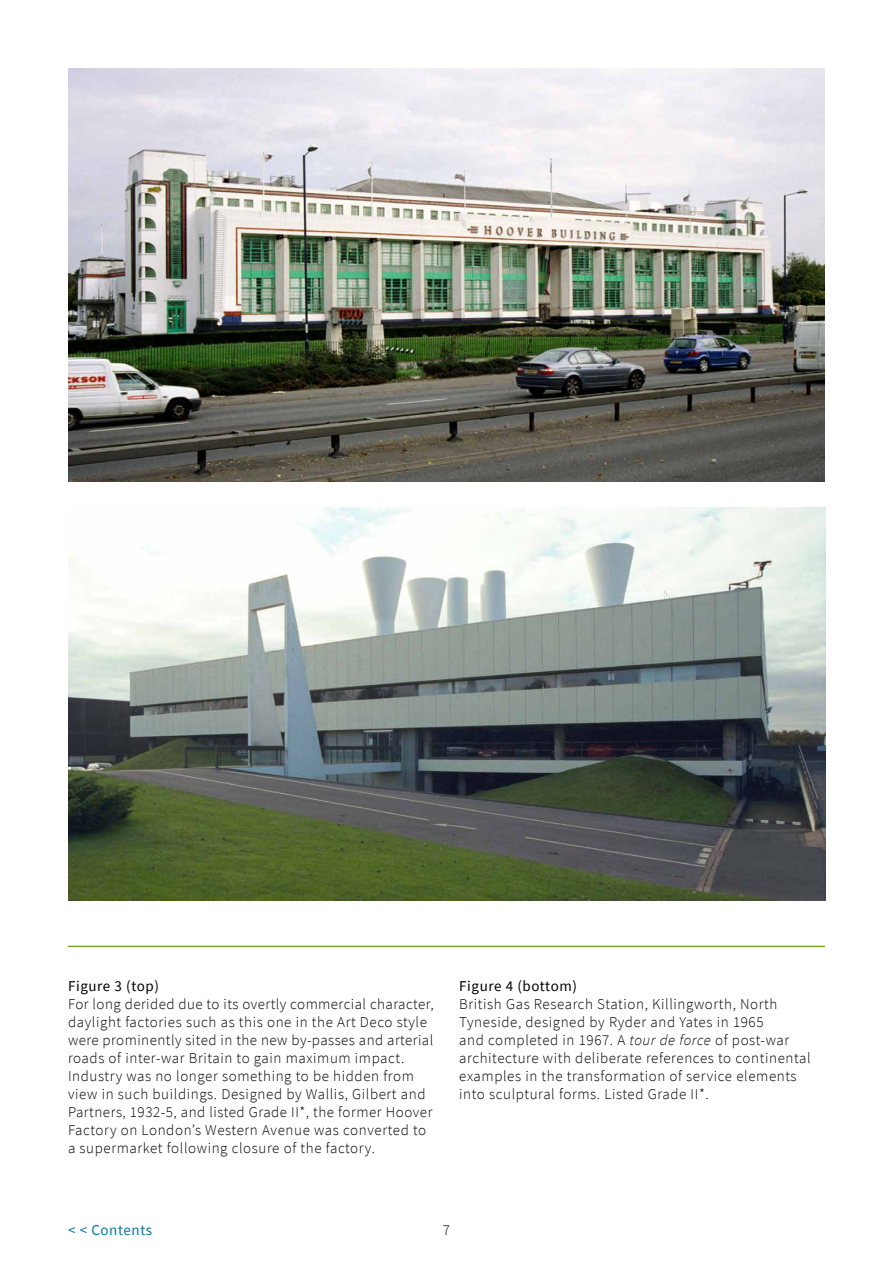
<style>
.page{position:relative;width:893px;height:1263px;background:#fff}
.page>*{position:absolute;margin:0;border:0;box-sizing:border-box;transform-origin:0 0}
.IMAGE_text{font:300 15px/18px "Source Sans Pro";letter-spacing:.04em;color:#000}
.IMAGE_heading{font:15px "Source Sans Pro";letter-spacing:.04em;color:#000}
.t1{font:15px "Source Sans Pro";letter-spacing:.04em;color:#0075a7}
.s1{font-style:italic}
</style>
<div class="page">
<hr style="left:68px;top:946px;width:757px;height:1px;background:#79a629">
<img style="left:68px;top:68px;width:757px;height:414px">
<img style="left:68px;top:507px;width:757px;height:394px">
<p class="IMAGE_heading" style="left:68px;top:976px;width:92px">Figure 3 (top)</p>
<p class="IMAGE_text" style="left:68px;top:995px;width:367px">For long derided due to its overtly commercial character, daylight factories such as this one in the Art Deco style were prominently sited in the new by-passes and arterial roads of inter-war Britain to gain maximum impact.<br>Industry was no longer something to be hidden from view in such buildings. Designed by Wallis, Gilbert and Partners, 1932-5, and listed Grade II*, the former Hoover Factory on London’s Western Avenue was converted to a supermarket following closure of the factory.</p>
<p class="IMAGE_heading" style="left:459px;top:976px;width:119px">Figure 4 (bottom)</p>
<p class="IMAGE_text" style="left:459px;top:995px;width:353px">British Gas Research Station, Killingworth, North Tyneside, designed by Ryder and Yates in 1965<br>and completed in 1967. A <span class="s1">tour de force</span> of post-war architecture with deliberate references to continental examples in the transformation of service elements into sculptural forms. Listed Grade II*.</p>
<p class="t1" style="left:68px;top:1220px;width:86px">&lt; &lt; Contents</p>
<p class="IMAGE_text" style="left:443px;top:1220px;width:9px">7</p>
</div>
